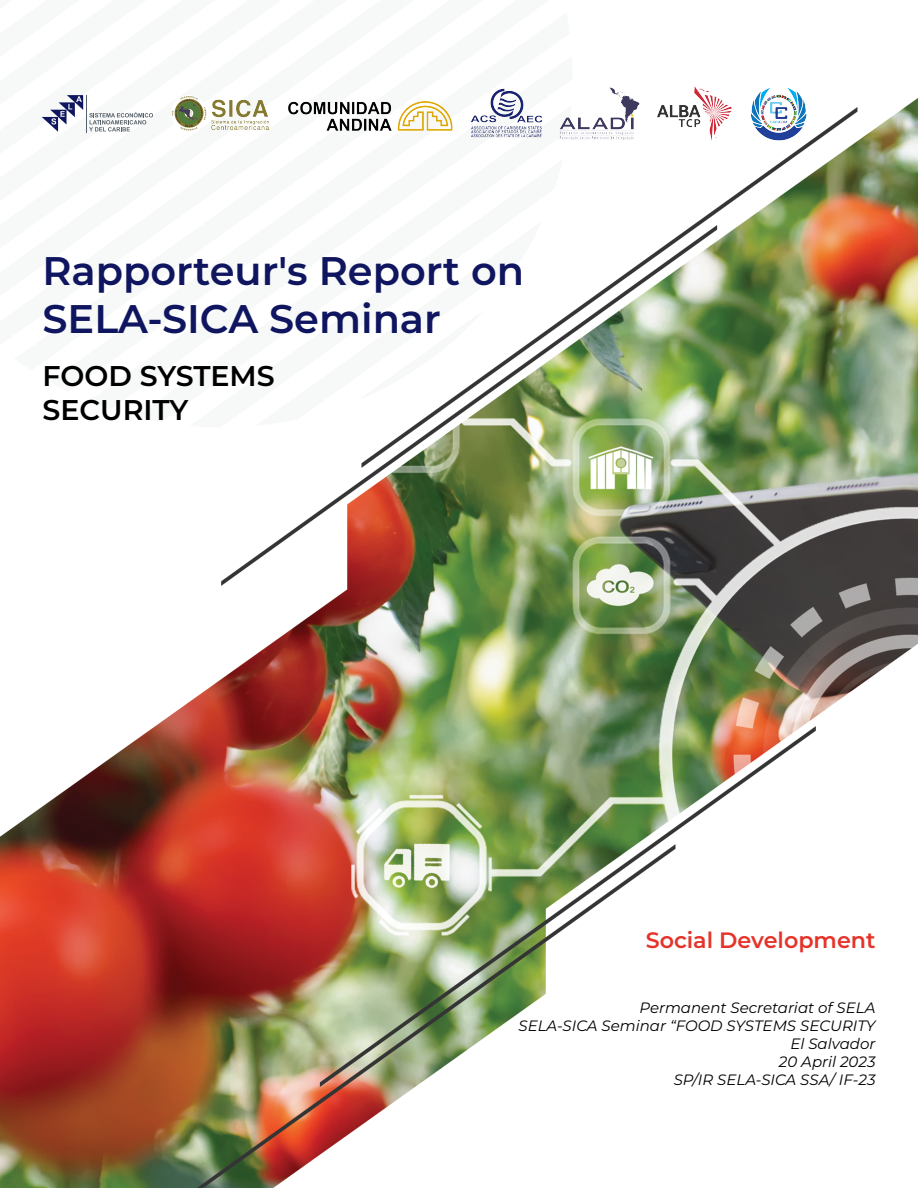
<style>
.page{position:relative;width:918px;height:1188px;background:#fff}
.page>*{position:absolute;margin:0;border:0;box-sizing:border-box;transform-origin:0 0}
.t1{font:100 39.9px/47.8px "Montserrat";color:#0f165f}
.t2{font:100 28.5px/34.2px "Montserrat";color:#000}
.t3{font:600 22.2px "Montserrat";color:#e6332a}
.t4{font:italic 100 15px/18px "Montserrat";color:#000;text-align:right}
</style>
<div class="page">
<img style="left:0;top:87px;width:918px;height:1101px">
<svg style="left:89px;top:112px;width:64px;height:19px"></svg>
<svg style="left:42px;top:95px;width:41px;height:37px"></svg>
<hr style="left:86px;top:95px;width:1px;height:37px;background:#566169">
<img style="left:169px;top:92px;width:101px;height:43px">
<img style="left:286px;top:94px;width:167px;height:39px">
<img style="left:469px;top:88px;width:74px;height:52px">
<img style="left:559px;top:88px;width:80px;height:52px">
<img style="left:657px;top:86px;width:76px;height:56px">
<img style="left:751px;top:87px;width:56px;height:53px">
<h1 class="t1" style="left:43px;top:246px;width:483px">Rapporteur's Report on<br>SELA-SICA Seminar</h1>
<h2 class="t2" style="left:43px;top:358px;width:234px">FOOD SYSTEMS<br>SECURITY</h2>
<h3 class="t3" style="left:646px;top:926px;width:231px">Social Development</h3>
<p class="t4" style="left:519px;top:998px;width:358px">Permanent Secretariat of SELA<br>SELA-SICA Seminar “FOOD SYSTEMS SECURITY<br>El Salvador<br>20 April 2023<br>SP/IR SELA-SICA SSA/ IF-23</p>
</div>
